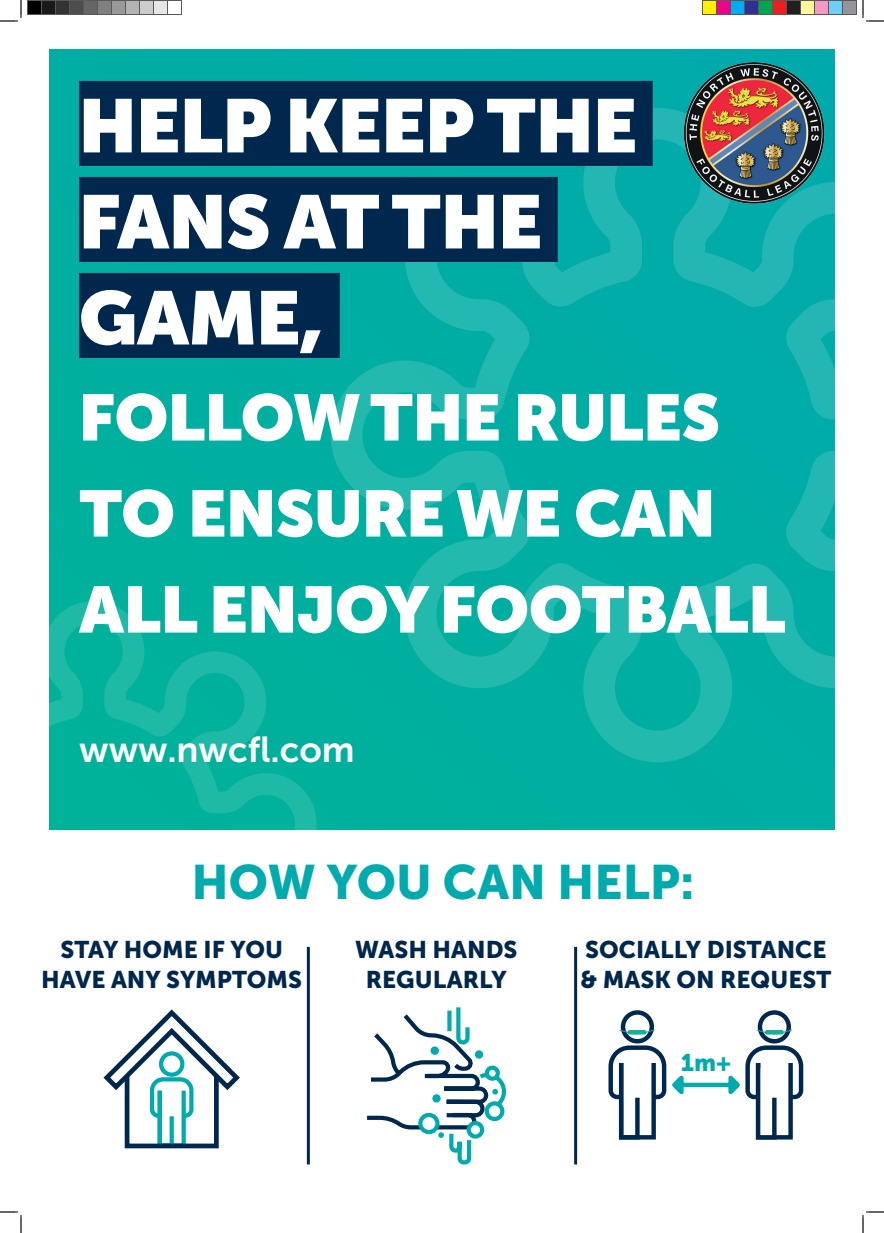
<style>
.page{position:relative;width:884px;height:1233px;background:#fff}
.page>*{position:absolute;margin:0;border:0;box-sizing:border-box;transform-origin:0 0}
.t1{font:900 75px/96px "Museo Sans Display";color:#fff}
.t2{font:900 65px/96px "Museo Sans Display";color:#fff}
.t3{font:48px "Museo Sans 900";color:#00aaad}
.t4{font:36px "Museo Sans 700";color:#fff}
.t5{font:24px/30px "Museo Sans 900";color:#00274d;text-align:center}
.t6{font:24px "Museo Sans 900";color:#00aaad}
</style>
<div class="page">
<div style="left:49px;top:49px;width:786px;height:780px;background:#00afa0"></div>
<svg style="left:49px;top:601px;width:269px;height:446px"></svg>
<svg style="left:330px;top:108px;width:505px;height:654px"></svg>
<div style="left:79px;top:81px;width:574px;height:85px;background:#00274d"></div>
<div style="left:79px;top:177px;width:479px;height:85px;background:#00274d"></div>
<div style="left:79px;top:273px;width:261px;height:85px;background:#00274d"></div>
<hr style="left:307px;top:947px;width:3px;height:217px;background:#00274d">
<hr style="left:574px;top:947px;width:3px;height:217px;background:#00274d">
<svg style="left:367px;top:1007px;width:140px;height:158px"></svg>
<div style="left:758px;top:1010px;width:33px;height:33px;border:4px solid #00274d;border-radius:50%"></div>
<div style="left:621px;top:1010px;width:33px;height:33px;border:4px solid #00274d;border-radius:50%"></div>
<svg style="left:608px;top:1043px;width:196px;height:97px"></svg>
<svg style="left:100px;top:1006px;width:143px;height:143px"></svg>
<div style="left:125px;top:1074px;width:94px;height:74px;border:5px solid #00274d"></div>
<img style="left:683px;top:62px;width:143px;height:141px">
<svg style="left:757px;top:1028px;width:35px;height:7px"></svg>
<svg style="left:619px;top:1028px;width:36px;height:7px"></svg>
<svg style="left:0;top:0;width:22px;height:22px"></svg>
<svg style="left:0;top:1211px;width:22px;height:22px"></svg>
<svg style="left:862px;top:0;width:22px;height:22px"></svg>
<svg style="left:862px;top:1211px;width:22px;height:22px"></svg>
<div style="left:28px;top:0;width:13px;height:14px;background:#000"></div>
<div style="left:27px;top:0;width:15px;height:15px;border:1px solid #595959"></div>
<div style="left:42px;top:0;width:14px;height:14px;background:#1a1a1a"></div>
<div style="left:41px;top:0;width:15px;height:15px;border:1px solid #595959"></div>
<div style="left:56px;top:0;width:14px;height:14px;background:#333"></div>
<div style="left:55px;top:0;width:15px;height:15px;border:1px solid #595959"></div>
<div style="left:70px;top:0;width:14px;height:14px;background:#4d4d4d"></div>
<div style="left:69px;top:0;width:15px;height:15px;border:1px solid #595959"></div>
<div style="left:84px;top:0;width:13px;height:14px;background:#666"></div>
<div style="left:83px;top:0;width:15px;height:15px;border:1px solid #595959"></div>
<div style="left:98px;top:0;width:14px;height:14px;background:#808080"></div>
<div style="left:97px;top:0;width:15px;height:15px;border:1px solid #595959"></div>
<div style="left:112px;top:0;width:13px;height:14px;background:#999"></div>
<div style="left:111px;top:0;width:15px;height:15px;border:1px solid #595959"></div>
<div style="left:126px;top:0;width:14px;height:14px;background:#b3b3b3"></div>
<div style="left:125px;top:0;width:15px;height:15px;border:1px solid #595959"></div>
<div style="left:140px;top:0;width:14px;height:14px;background:#ccc"></div>
<div style="left:139px;top:0;width:15px;height:15px;border:1px solid #595959"></div>
<div style="left:154px;top:0;width:13px;height:14px;background:#e6e6e6"></div>
<div style="left:153px;top:0;width:15px;height:15px;border:1px solid #595959"></div>
<div style="left:167px;top:0;width:15px;height:15px;border:1px solid #595959"></div>
<div style="left:702px;top:0;width:14px;height:14px;background:#fff101"></div>
<div style="left:702px;top:0;width:15px;height:15px;border:1px solid #595959"></div>
<div style="left:716px;top:0;width:14px;height:14px;background:#ed028c"></div>
<div style="left:716px;top:0;width:15px;height:15px;border:1px solid #595959"></div>
<div style="left:730px;top:0;width:14px;height:14px;background:#00aeef"></div>
<div style="left:730px;top:0;width:15px;height:15px;border:1px solid #595959"></div>
<div style="left:744px;top:0;width:14px;height:14px;background:#2e3092"></div>
<div style="left:744px;top:0;width:15px;height:15px;border:1px solid #595959"></div>
<div style="left:758px;top:0;width:14px;height:14px;background:#00a54f"></div>
<div style="left:758px;top:0;width:15px;height:15px;border:1px solid #595959"></div>
<div style="left:772px;top:0;width:14px;height:14px;background:#ee1d23"></div>
<div style="left:772px;top:0;width:15px;height:15px;border:1px solid #595959"></div>
<div style="left:786px;top:0;width:14px;height:14px;background:#231f20"></div>
<div style="left:786px;top:0;width:15px;height:15px;border:1px solid #595959"></div>
<div style="left:800px;top:0;width:14px;height:14px;background:#fff79a"></div>
<div style="left:800px;top:0;width:15px;height:15px;border:1px solid #595959"></div>
<div style="left:814px;top:0;width:14px;height:14px;background:#f499c2"></div>
<div style="left:814px;top:0;width:15px;height:15px;border:1px solid #595959"></div>
<div style="left:828px;top:0;width:14px;height:14px;background:#6bcff6"></div>
<div style="left:828px;top:0;width:15px;height:15px;border:1px solid #595959"></div>
<div style="left:842px;top:0;width:14px;height:14px;background:#939598"></div>
<div style="left:842px;top:0;width:15px;height:15px;border:1px solid #595959"></div>
<h1 class="t1" style="left:79px;top:78px;width:559px">HELP KEEP THE<br>FANS AT THE<br>GAME,</h1>
<h2 class="t2" style="left:79px;top:370px;width:708px">FOLLOW THE RULES<br>TO ENSURE WE CAN<br>ALL ENJOY FOOTBALL</h2>
<h3 class="t4" style="left:79px;top:729px;width:277px">www.nwcfl.com</h3>
<h3 class="t3" style="left:191px;top:854px;width:505px">HOW YOU CAN HELP:</h3>
<p class="t5" style="left:41px;top:934px;width:262px">STAY HOME IF YOU<br>HAVE ANY SYMPTOMS</p>
<p class="t5" style="left:580px;top:934px;width:252px;text-align:left">SOCIALLY DISTANCE &amp; MASK ON REQUEST</p>
<p class="t5" style="left:355px;top:934px;width:164px">WASH HANDS<br>REGULARLY</p>
<p class="t6" style="left:681px;top:1048px;width:52px">1m+</p>
</div>
